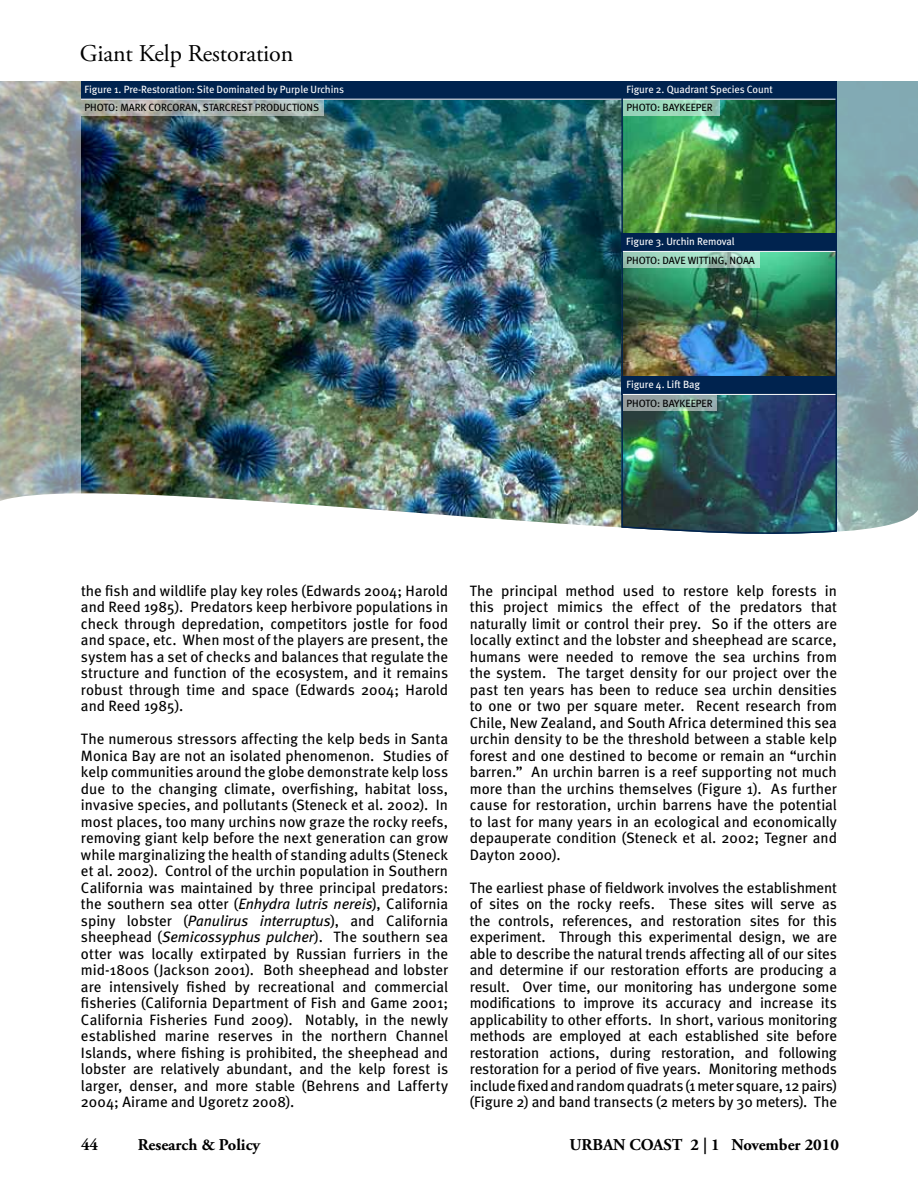
<style>
.page{position:relative;width:918px;height:1188px;background:#fff}
.page>*{position:absolute;margin:0;border:0;box-sizing:border-box;transform-origin:0 0}
.t1{font:24px "Adobe Garamond Pro";letter-spacing:-.005em;color:#000}
.t2{font:700 16.5px "Adobe Garamond Pro";color:#000}
.t3{font:15px/16.5px "Meta";color:#000;text-align:justify}
.t4{font:10.5px "Meta";letter-spacing:-.005em;color:#fff}
.t5{font:10.5px "Meta";letter-spacing:-.005em;color:#000}
.s1{font-style:italic}
</style>
<div class="page">
<img style="left:81px;top:100px;width:540px;height:348px">
<img style="left:81px;top:448px;width:540px;height:80px">
<img style="left:624px;top:100px;width:210px;height:133px">
<div style="left:621px;top:81px;width:216px;height:162px;border:2px solid #00234f"></div>
<img style="left:624px;top:252px;width:210px;height:124px">
<div style="left:621px;top:242px;width:216px;height:145px;border:2px solid #00234f"></div>
<img style="left:621px;top:394px;width:216px;height:140px">
<div style="left:81px;top:81px;width:756px;height:18px;background:#00234f"></div>
<div style="left:621px;top:376px;width:216px;height:18px;background:#00234f"></div>
<hr style="left:623px;top:99px;width:213px;height:1px;background:#fff">
<svg style="left:0;top:81px;width:81px;height:420px;background:#9da39f"></svg>
<svg style="left:837px;top:81px;width:81px;height:451px;background:#8dadb1"></svg>
<svg style="left:81px;top:99px;width:243px;height:17px;background:#afb6b1"></svg>
<svg style="left:623px;top:99px;width:96px;height:17px;background:#9dd5bc"></svg>
<div style="left:621px;top:233px;width:216px;height:18px;background:#00234f"></div>
<svg style="left:623px;top:252px;width:136px;height:16px;background:#a1d3be"></svg>
<svg style="left:623px;top:395px;width:93px;height:16px"></svg>
<hr style="left:623px;top:251px;width:213px;height:1px;background:#fff">
<hr style="left:623px;top:394px;width:213px;height:1px;background:#fff">
<h1 class="t1" style="left:80px;top:39px;width:215px">Giant Kelp Restoration</h1>
<p class="t4" style="left:85px;top:83px;width:261px">Figure 1. Pre-Restoration: Site Dominated by Purple Urchins</p>
<p class="t5" style="left:85px;top:101px;width:235px">Photo: Mark corcoran, starcrest producti ons</p>
<p class="t4" style="left:627px;top:83px;width:148px">Figure 2. Quadrant Species Count</p>
<p class="t5" style="left:627px;top:102px;width:88px">Photo: Baykeeper</p>
<p class="t4" style="left:626px;top:235px;width:110px">Figure 3. Urchin Removal</p>
<p class="t5" style="left:627px;top:254px;width:124px">Photo: Dave witti ng, noaa</p>
<p class="t4" style="left:627px;top:378px;width:75px">Figure 4. Lift Bag</p>
<p class="t5" style="left:627px;top:397px;width:88px">Photo: baykeeper</p>
<p class="t3" style="left:81px;top:582px;width:369px">the fish and wildlife play key roles (Edwards 2004; H arold and Reed 1985). Predators keep herbivore populations in check through depredation, competitors jostle for food and space, etc. When most of the players are present, the system has a set of checks and balances that regulate the structure and function of the ecosystem, and it remains robust through time and space (Edwards 2004; H arold and Reed 1985).</p>
<p class="t3" style="left:81px;top:731px;width:369px">The numerous stressors affecting the kelp beds in Santa Monica Bay are not an isolated phenomenon. Studies of kelp communities around the globe demonstrate kelp loss due to the changing climate, overfishing, habitat loss, invasive species, and pollutants (Steneck et al. 2002). In most places, too many urchins now graze the rocky reefs, removing giant kelp before the next generation can grow while marginalizing the health of standing adults (Steneck et al. 2002). Control of the urchin population in Southern California was maintained by three principal predators: the southern sea otter (<span class="s1">Enhydra lutris nereis</span>), California spiny lobster (<span class="s1">Panulirus interruptus</span>), and California sheephead (<span class="s1">Semicossyphus pulcher</span>). The southern sea otter was locally extirpated by Russian furriers in the mid-1800s (Jackson 2001). Both sheephead and lobster are intensively fished by recreational and commercial fisheries (California Department of Fish and Game 2001; California Fisheries Fund 2009). N otably, in the newly established marine reserves in the northern Channel Islands, where fishing is prohibited, the sheephead and lobster are relatively abundant, and the kelp forest is larger, denser, and more stable (Behrens and Lafferty 2004; Airame and Ugoretz 2008).</p>
<p class="t3" style="left:470px;top:582px;width:369px">The principal method used to restore kelp forests in this project mimics the effect of the predators that naturally limit or control their prey. So if the otters are locally extinct and the lobster and sheephead are scarce, humans were needed to remove the sea urchins from the system. The target density for our project over the past ten years has been to reduce sea urchin densities to one or two per square meter. Recent research from Chile, N ew Zealand, and South Africa determined this sea urchin density to be the threshold between a stable kelp forest and one destined to become or remain an “urchin barren.” An urchin barren is a reef supporting not much more than the urchins themselves (Figure 1). As further cause for restoration, urchin barrens have the potential to last for many years in an ecological and economically depauperate condition (Steneck et al. 2002; Tegner and Dayton 2000).</p>
<p class="t3" style="left:470px;top:879px;width:369px">The earliest phase of fieldwork involves the establishment of sites on the rocky reefs. These sites will serve as the controls, references, and restoration sites for this experiment. Through this experimental design, we are able to describe the natural trends affecting all of our sites and determine if our restoration efforts are producing a result. Over time, our monitoring has undergone some modifications to improve its accuracy and increase its applicability to other efforts. In short, various monitoring methods are employed at each established site before restoration actions, during restoration, and following restoration for a period of five years. Monitoring methods include fixed and random quadrats (1 meter square, 12 pairs) (Figure 2) and band transects (2 meters by 30 meters). The</p>
<p class="t2" style="left:81px;top:1135px;width:19px">44</p>
<p class="t2" style="left:138px;top:1135px;width:124px">Research &amp; Policy</p>
<p class="t2" style="left:569px;top:1135px;width:271px">URBAN COAST 2 | 1 November 2010</p>
</div>
